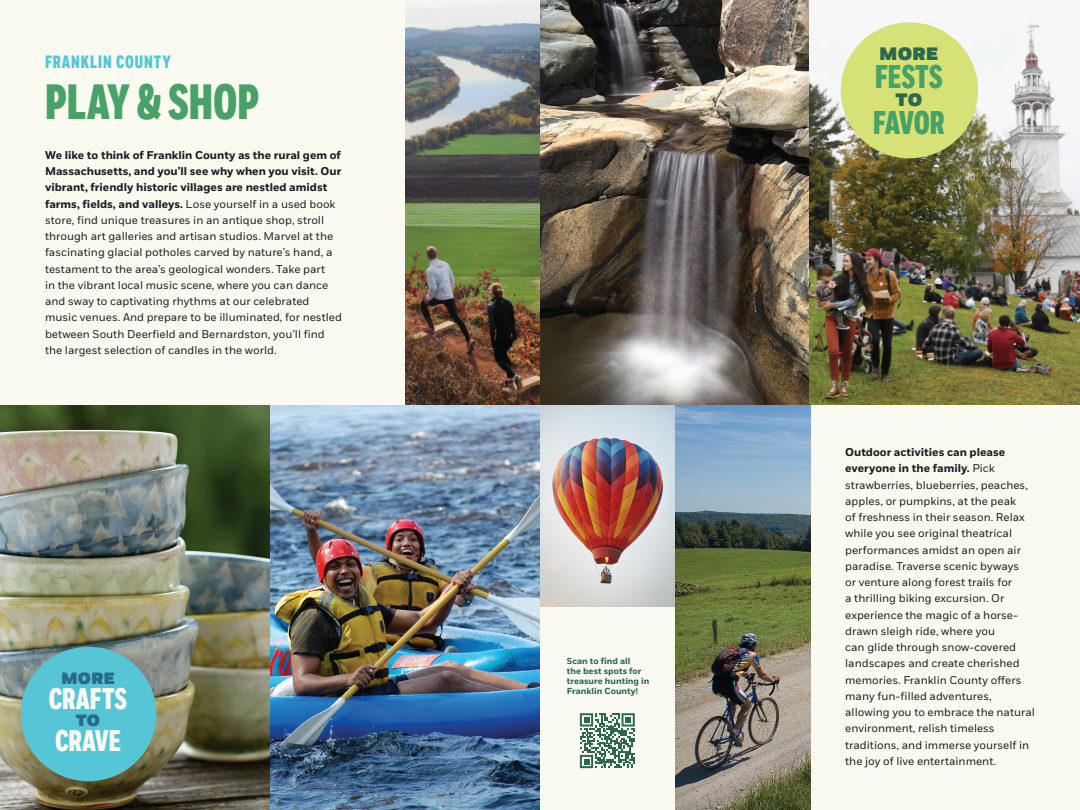
<style>
.page{position:relative;width:1080px;height:810px;background:#fbfaf0}
.page>*{position:absolute;margin:0;border:0;box-sizing:border-box;transform-origin:0 0}
.morepage_thing{font:800 49.5px "Fort X Cond";color:#48a166}
.morepage_thing-2{font:800 32.75px "Fort X Cond";color:#48a166}
.morepage_thing-3{font:800 29.75px "Fort X Cond";color:#fbfaf0}
.morepage_more{font:900 18px "Fort";color:#2d684e}
.morepage_thing-4{font:800 17.88px "Fort X Cond";letter-spacing:.05em;color:#56c6d6}
.morepage_more-2{font:900 16.25px "Fort";color:#276a89}
.morepage_more-3{font:11.25px/16.2px "Fort";color:#1d1c27}
.morepage_more-4{font:700 8.75px/10px "Fort";color:#2d684e}
.s1{font-weight:700}
</style>
<div class="page">
<img style="left:405px;top:0;width:675px;height:405px">
<img style="left:0;top:405px;width:540px;height:405px">
<img style="left:675px;top:405px;width:135px;height:405px">
<img style="left:540px;top:405px;width:135px;height:202px">
<div style="left:21px;top:647px;width:135px;height:134px;background:#56c6d6;border-radius:50%"></div>
<div style="left:841px;top:22px;width:137px;height:136px;background:#d6e277;border-radius:50%"></div>
<svg style="left:580px;top:713px;width:55px;height:55px"></svg>
<p class="morepage_thing-4" style="left:45px;top:51px;width:127px">FRANKLIN COUNTY</p>
<p class="morepage_thing" style="left:45px;top:72px;width:216px">PLAY &amp; SHOP</p>
<p class="morepage_more-3" style="left:45px;top:147px;width:298px"><span class="s1">We like to think of Franklin County as the rural gem of Massachusetts, and you’ll see why when you visit. Our vibrant, friendly historic villages are nestled amidst farms, fields, and valleys.</span> Lose yourself in a used book store, find unique treasures in an antique shop, stroll through art galleries and artisan studios. Marvel at the fascinating glacial potholes carved by nature’s hand, a testament to the area’s geological wonders. Take part<br>in the vibrant local music scene, where you can dance and sway to captivating rhythms at our celebrated music venues. And prepare to be illuminated, for nestled between South Deerfield and Bernardston, you’ll find the largest selection of candles in the world.</p>
<p class="morepage_more-2" style="left:61px;top:668px;width:55px">MORE</p>
<p class="morepage_thing-3" style="left:49px;top:681px;width:80px">CRAFTS</p>
<p class="morepage_more-2" style="left:76px;top:710px;width:26px">TO</p>
<p class="morepage_thing-3" style="left:55px;top:723px;width:67px">CRAVE</p>
<p class="morepage_more-4" style="left:567px;top:656px;width:84px">Scan to find all<br>the best spots for treasure hunting in<br>Franklin County!</p>
<p class="morepage_more" style="left:879px;top:43px;width:61px">MORE</p>
<p class="morepage_thing-2" style="left:875px;top:57px;width:69px">FESTS</p>
<p class="morepage_more" style="left:896px;top:89px;width:28px">TO</p>
<p class="morepage_thing-2" style="left:873px;top:103px;width:73px">FAVOR</p>
<p class="morepage_more-3" style="left:845px;top:444px;width:191px"><span class="s1">Outdoor activities can please everyone in the family.</span> Pick strawberries, blueberries, peaches, apples, or pumpkins, at the peak<br>of freshness in their season. Relax while you see original theatrical performances amidst an open air paradise. Traverse scenic byways<br>or venture along forest trails for<br>a thrilling biking excursion. Or experience the magic of a horse&shy;drawn sleigh ride, where you<br>can glide through snow-covered landscapes and create cherished memories. Franklin County offers many fun-filled adventures, allowing you to embrace the natural environment, relish timeless traditions, and immerse yourself in the joy of live entertainment.</p>
</div>
